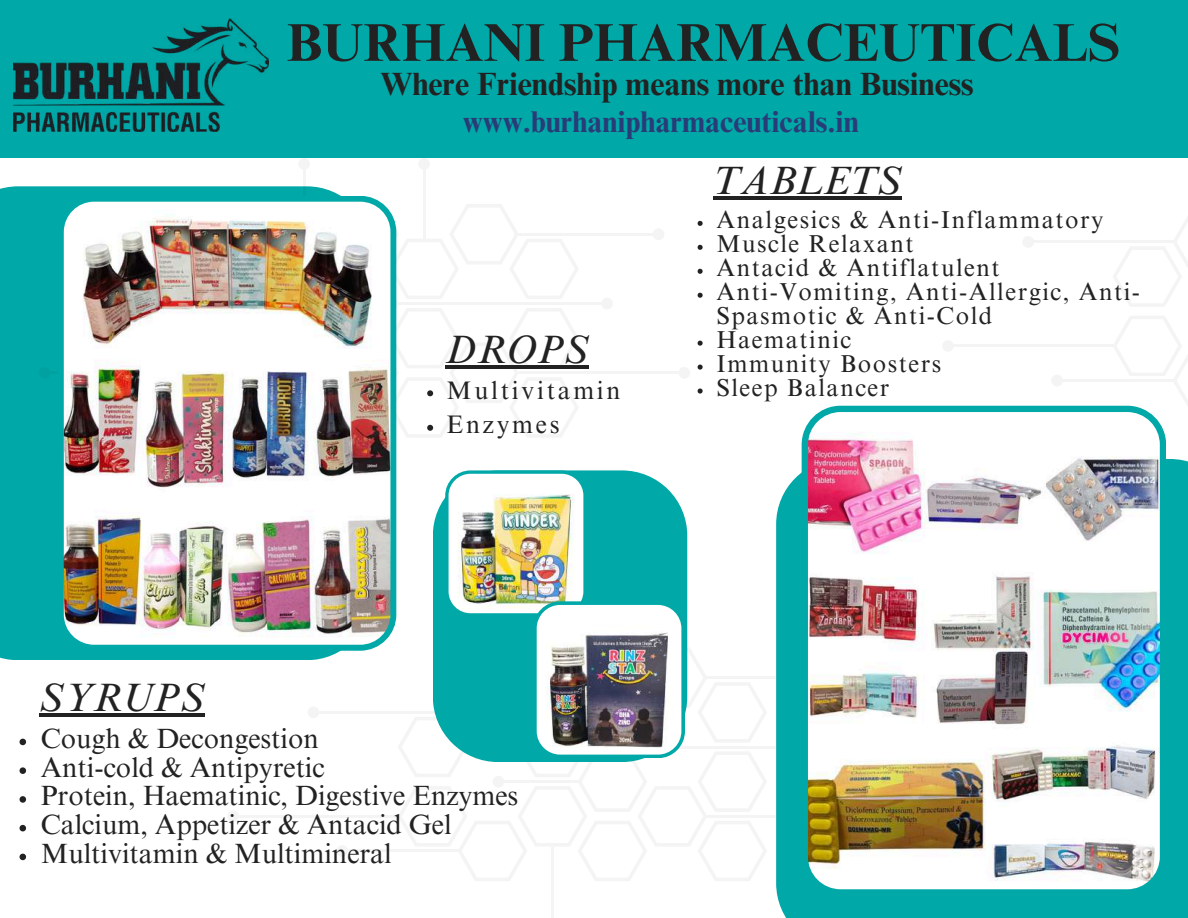
<style>
.page{position:relative;width:1188px;height:918px;background:#fff}
.page>*{position:absolute;margin:0;border:0;box-sizing:border-box;transform-origin:0 0}
.t1{font:700 53.25px "Times NRMT Pro";color:#222}
.t2{font:italic 40.5px "Times NRMT Pro";color:#222}
.t3{font:700 32.25px "Times NRMT Pro";color:#222}
.t4{font:700 30px "Times NRMT Pro";color:#293c77}
.t5{font:27.9px/28.8px "Times NRMT Pro";color:#222}
.t6{font:25.35px/34.5px "Times NRMT Pro";letter-spacing:.11em;color:#222}
.t7{font:24.45px/24px "Times NRMT Pro";letter-spacing:.065em;color:#222}
</style>
<div class="page">
<div style="left:0;top:0;width:1188px;height:158px;background:#00a8a8"></div>
<img style="left:13px;top:19px;width:255px;height:112px">
<hr style="left:583px;top:746px;width:213px;height:2px;background:#231f20">
<hr style="left:703px;top:677px;width:144px;height:2px;background:#231f20">
<hr style="left:707px;top:815px;width:166px;height:2px;background:#231f20">
<hr style="left:551px;top:847px;width:3px;height:71px;background:#231f20">
<hr style="left:313px;top:711px;width:149px;height:2px;background:#231f20">
<div style="left:307px;top:706px;width:12px;height:12px;background:#f4f4f4;border-radius:50%"></div>
<hr style="left:233px;top:815px;width:165px;height:2px;background:#231f20">
<div style="left:227px;top:810px;width:12px;height:12px;background:#f4f4f4;border-radius:50%"></div>
<hr style="left:342px;top:850px;width:120px;height:2px;background:#231f20">
<div style="left:336px;top:845px;width:12px;height:12px;background:#f4f4f4;border-radius:50%"></div>
<div style="left:776px;top:459px;width:412px;height:459px;background:#00a8a8"></div>
<img style="left:802px;top:406px;width:364px;height:489px">
<hr style="left:713px;top:196px;width:188px;height:3px;background:#222">
<svg style="left:698px;top:221px;width:5px;height:5px"></svg>
<svg style="left:698px;top:245px;width:5px;height:5px"></svg>
<svg style="left:698px;top:269px;width:5px;height:5px"></svg>
<svg style="left:698px;top:293px;width:5px;height:5px"></svg>
<svg style="left:698px;top:341px;width:5px;height:5px"></svg>
<svg style="left:698px;top:365px;width:5px;height:5px"></svg>
<svg style="left:698px;top:389px;width:5px;height:5px"></svg>
<svg style="left:20px;top:739px;width:6px;height:6px"></svg>
<svg style="left:20px;top:767px;width:6px;height:7px"></svg>
<svg style="left:20px;top:796px;width:6px;height:7px"></svg>
<svg style="left:20px;top:825px;width:6px;height:6px"></svg>
<svg style="left:20px;top:854px;width:6px;height:6px"></svg>
<div style="left:0;top:186px;width:367px;height:474px;background:#00a8a8"></div>
<hr style="left:395px;top:302px;width:212px;height:3px;background:#231f20">
<div style="left:601px;top:298px;width:12px;height:11px;background:#f4f4f4;border-radius:50%"></div>
<hr style="left:423px;top:164px;width:2px;height:75px;background:#231f20">
<div style="left:418px;top:158px;width:12px;height:12px;background:#f4f4f4;border-radius:50%"></div>
<hr style="left:515px;top:233px;width:144px;height:2px;background:#231f20">
<div style="left:653px;top:228px;width:12px;height:12px;background:#f4f4f4;border-radius:50%"></div>
<hr style="left:519px;top:372px;width:166px;height:2px;background:#231f20">
<div style="left:678px;top:367px;width:12px;height:12px;background:#f4f4f4;border-radius:50%"></div>
<hr style="left:44px;top:372px;width:165px;height:2px;background:#231f20">
<div style="left:39px;top:367px;width:12px;height:12px;background:#01a1a1;border-radius:50%"></div>
<hr style="left:303px;top:164px;width:2px;height:75px;background:#231f20">
<div style="left:298px;top:158px;width:12px;height:12px;background:#f4f4f4;border-radius:50%"></div>
<img style="left:58px;top:196px;width:338px;height:454px">
<svg style="left:398px;top:470px;width:369px;height:411px"></svg>
<svg style="left:1112px;top:217px;width:76px;height:89px"></svg>
<svg style="left:1112px;top:316px;width:76px;height:95px"></svg>
<hr style="left:1028px;top:241px;width:149px;height:2px;background:#231f20">
<div style="left:1022px;top:236px;width:12px;height:12px;background:#f4f4f4;border-radius:50%"></div>
<hr style="left:948px;top:345px;width:164px;height:2px;background:#231f20">
<div style="left:942px;top:340px;width:12px;height:12px;background:#f4f4f4;border-radius:50%"></div>
<hr style="left:1057px;top:379px;width:120px;height:3px;background:#231f20">
<div style="left:1051px;top:375px;width:12px;height:11px;background:#f4f4f4;border-radius:50%"></div>
<hr style="left:39px;top:713px;width:165px;height:4px;background:#222">
<hr style="left:445px;top:365px;width:143px;height:3px;background:#222">
<img style="left:209px;top:204px;width:370px;height:234px">
<h1 class="t1" style="left:287px;top:23px;width:835px">BURHANI PHARMACEUTICALS</h1>
<h3 class="t3" style="left:381px;top:72px;width:595px">Where Friendship means more than Business</h3>
<h2 class="t2" style="left:39px;top:682px;width:167px">SYRUPS</h2>
<p class="t4" style="left:463px;top:110px;width:397px">www.burhanipharmaceuticals.in</p>
<h2 class="t2" style="left:713px;top:165px;width:190px">TABLETS</h2>
<p class="t7" style="left:716px;top:211px;width:425px">Analgesics &amp; Anti-Inflammatory<br>Muscle Relaxant<br>Antacid &amp; Antiflatulent<br>Anti-Vomiting, Anti-Allergic, Anti-<br>Spasmotic &amp; Anti-Cold<br>Haematinic<br>Immunity Boosters<br>Sleep Balancer</p>
<h2 class="t2" style="left:445px;top:334px;width:145px">DROPS</h2>
<p class="t6" style="left:447px;top:376px;width:176px">Multivitamin<br>Enzymes</p>
<p class="t5" style="left:41px;top:727px;width:479px">Cough &amp; Decongestion<br>Anti-cold &amp; Antipyretic<br>Protein, Haematinic, Digestive Enzymes<br>Calcium, Appetizer &amp; Antacid Gel<br>Multivitamin &amp; Multimineral</p>
</div>
